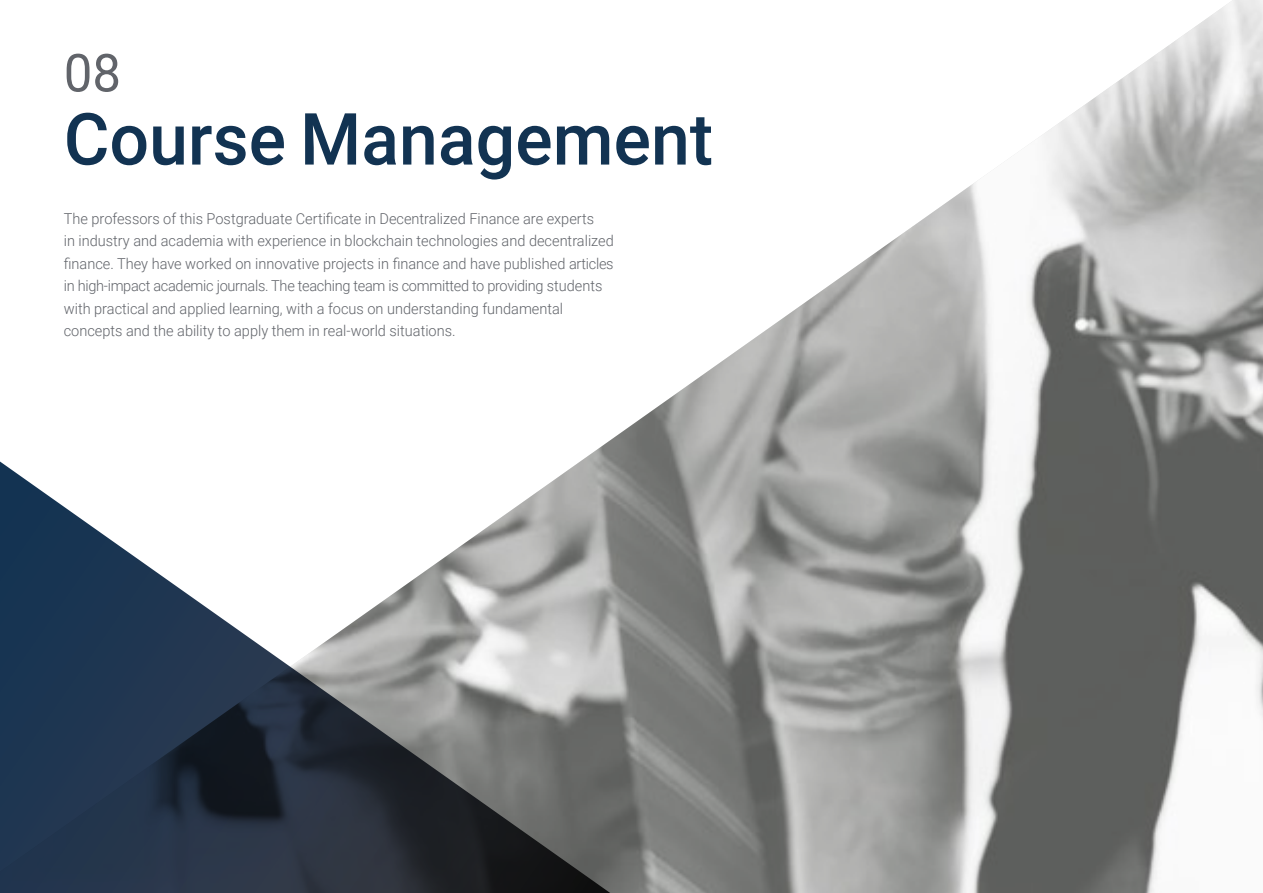
<style>
.page{position:relative;width:1263px;height:893px;background:#fff}
.page>*{position:absolute;margin:0;border:0;box-sizing:border-box;transform-origin:0 0}
.t1{font:500 72px "Roboto";color:#123352}
.t2{font:52.5px "Roboto";color:#61646a}
.t3{font:300 15px/22.5px "Roboto";color:#61646a}
</style>
<div class="page">
<img style="left:602px;top:0;width:661px;height:893px">
<svg style="left:0;top:446px;width:640px;height:447px"></svg>
<h2 class="t2" style="left:64px;top:36px;width:59px">08</h2>
<h1 class="t1" style="left:64px;top:89px;width:651px">Course Management</h1>
<p class="t3" style="left:64px;top:207px;width:551px">The professors of this Postgraduate Certificate in Decentralized Finance are experts<br>in industry and academia with experience in blockchain technologies and decentralized finance. They have worked on innovative projects in finance and have published articles in high-impact academic journals. The teaching team is committed to providing students with practical and applied learning, with a focus on understanding fundamental concepts and the ability to apply them in real-world situations.</p>
</div>
